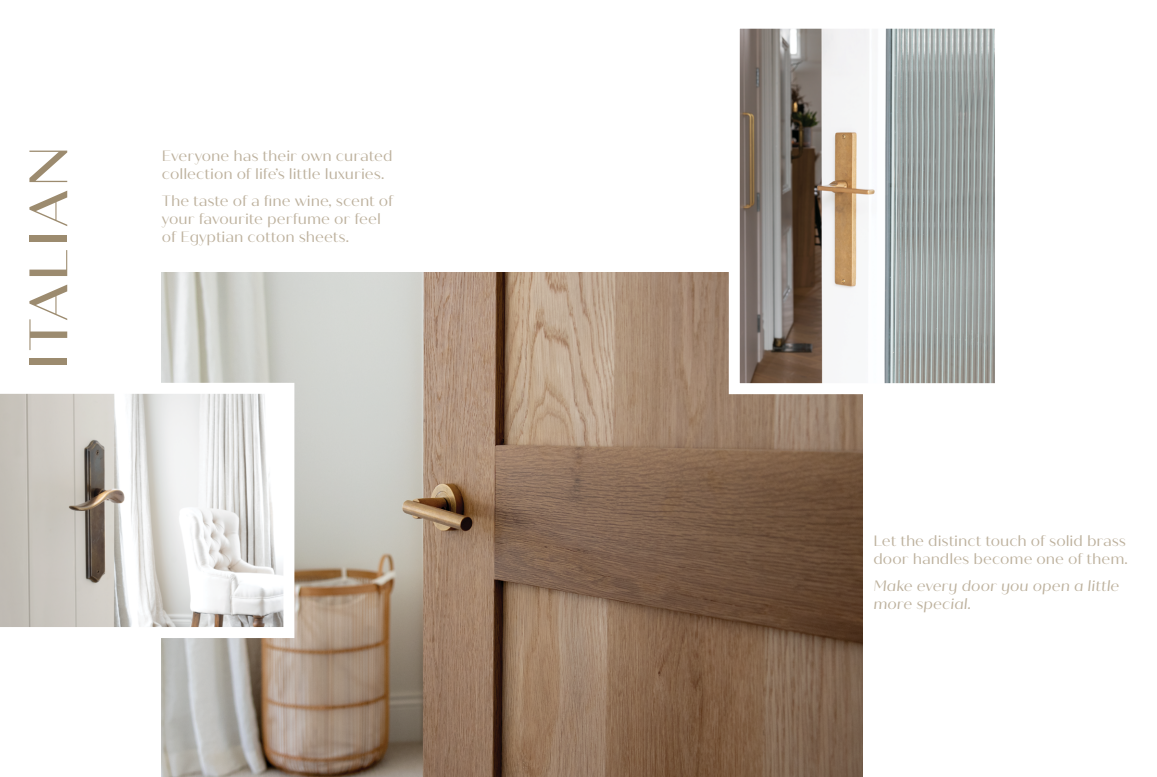
<style>
.page{position:relative;width:1157px;height:777px;background:#fff}
.page>*{position:absolute;margin:0;border:0;box-sizing:border-box;transform-origin:0 0}
.t1{font:500 54px "Quiche Sans";letter-spacing:.05em;color:#9c8b6f}
.t2{font:15px/18px "Quiche Sans";color:#bdb19d}
.t3{font:italic 15px/18px "Quiche Sans";color:#bdb19d}
</style>
<div class="page">
<img style="left:162px;top:272px;width:700px;height:505px">
<svg style="left:0;top:377px;width:300px;height:266px"></svg>
<svg style="left:723px;top:28px;width:272px;height:372px"></svg>
<h1 class="t1" style="left:16px;top:370px;width:225px;rotate:-90deg">ITALIAN</h1>
<p class="t2" style="left:162px;top:147px;width:232px">Everyone has their own curated collection of life’s little luxuries.</p>
<p class="t2" style="left:162px;top:192px;width:233px">The taste of a fine wine, scent of your favourite perfume or feel of Egyptian cotton sheets.</p>
<p class="t2" style="left:873px;top:532px;width:256px">Let the distinct touch of solid brass door handles become one of them.</p>
<p class="t3" style="left:873px;top:577px;width:248px">Make every door you open a little more special.</p>
</div>
